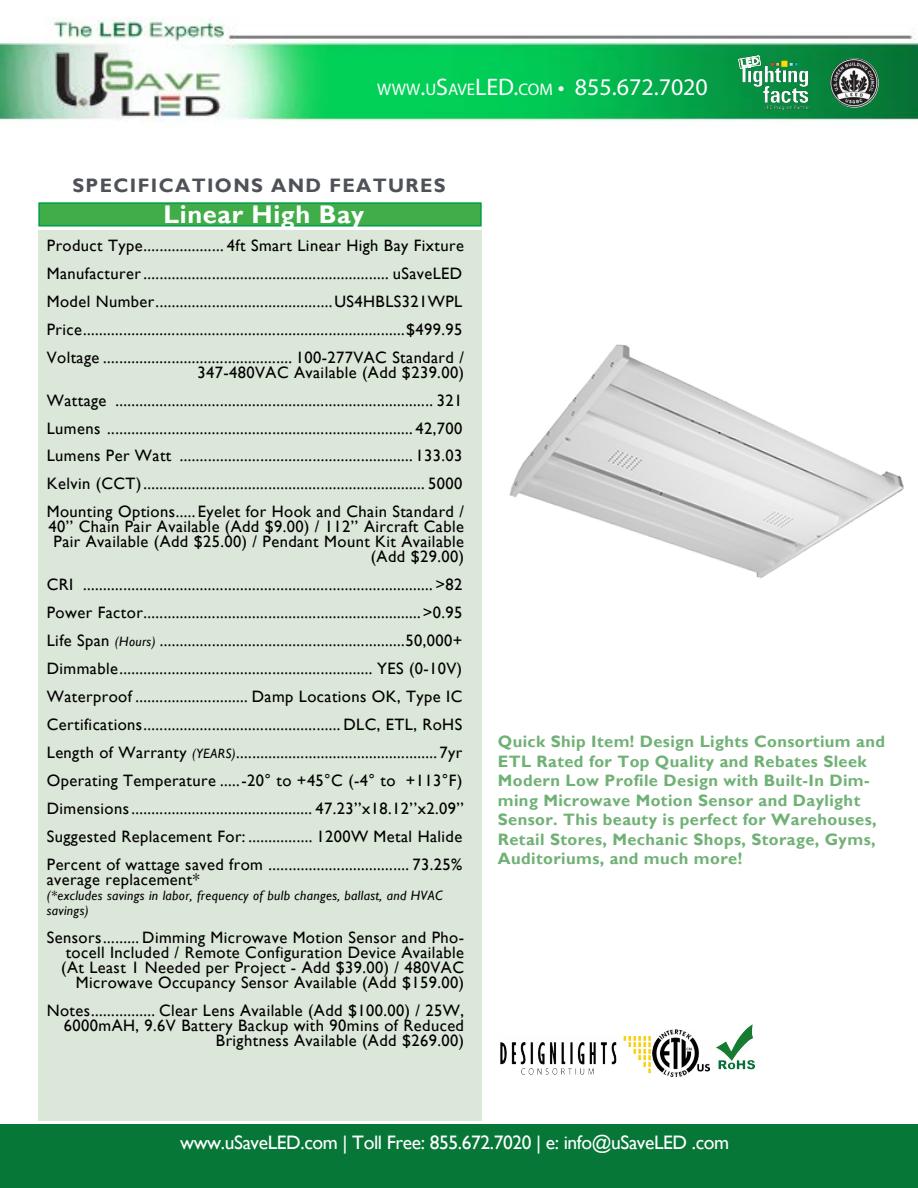
<style>
.page{position:relative;width:918px;height:1188px;background:#fff}
.page>*{position:absolute;margin:0;border:0;box-sizing:border-box;transform-origin:0 0}
.t1{font:700 25.5px "Gill Sans";letter-spacing:.025em;color:#fff}
.t2{font:24px "Myriad Pro";color:#fff}
.t3{font:19.5px "Gill Sans";letter-spacing:-.02em;color:#fff}
.t4{font:700 19.5px "Gill Sans";letter-spacing:.07em;color:#4e5158}
.t5{font:16.5px/27.9px "Gill Sans";letter-spacing:.025em;color:#000;text-align:justify}
.t6{font:700 16.5px/19.5px "Gill Sans";letter-spacing:.025em;color:#70b175}
.t7{font:italic 13.5px/15px "Gill Sans";letter-spacing:.025em;color:#000}
.s1{font-size:16.8px}
.s2{font-style:italic;font-size:13.5px}
</style>
<div class="page">
<div style="left:38px;top:230px;width:444px;height:890px;background:#dbe7d8"></div>
<div style="left:38px;top:202px;width:444px;height:25px;background:#41ad49;border:2px solid #019c49"></div>
<div style="left:0;top:1124px;width:918px;height:64px;background:#067737"></div>
<img style="left:0;top:17px;width:918px;height:105px">
<img style="left:738px;top:55px;width:72px;height:55px">
<img style="left:830px;top:58px;width:49px;height:50px;border-radius:25px">
<img style="left:653px;top:1029px;width:57px;height:47px">
<img style="left:716px;top:1025px;width:39px;height:45px">
<img style="left:500px;top:1036px;width:153px;height:39px">
<img style="left:509px;top:344px;width:395px;height:234px">
<h2 class="t2" style="left:377px;top:72px;width:332px"><span class="s1">WWW</span>.<span class="s1">U</span>S<span class="s1">AVE</span>LED.<span class="s1">COM</span> • 855.672.7020</h2>
<p class="t4" style="left:72px;top:173px;width:375px">SPECIFICATIONS AND FEATURES</p>
<h1 class="t1" style="left:163px;top:199px;width:202px">Linear High Bay</h1>
<p class="t5" style="left:47px;top:232px;width:419px">Product Type.................... 4ft Smart Linear High Bay Fixture Manufacturer............................................................. uSaveLED Model Number............................................US4HBLS321WPL Price.................................................................................$499.95<br>Voltage ............................................... 100-277VAC Standard /</p>
<p class="t5" style="left:47px;top:358px;width:419px;text-indent:151px">347-480VAC Available (Add $239.00)<br>Wattage ............................................................................... 321<br>Lumens ............................................................................ 42,700<br>Lumens Per Watt .......................................................... 133.03<br>Kelvin (CCT)...................................................................... 5000<br>Mounting Options..... Eyelet for Hook and Chain Standard /</p>
<p class="t5" style="left:48px;top:520px;width:417px;line-height:15px;text-align:right">40’’ Chain Pair Available (Add $9.00) / 112’’ Aircraft Cable<br>Pair Available (Add $25.00) / Pendant Mount Kit Available (Add $29.00)</p>
<p class="t5" style="left:47px;top:571px;width:419px">CRI ....................................................................................... &gt;82<br>Power Factor.....................................................................&gt;0.95<br>Life Span <span class="s2">(Hours)</span> .............................................................50,000+ Dimmable............................................................... YES (0-10V)<br>Waterproof ............................ Damp Locations OK, Type IC Certifications................................................. DLC, ETL, RoHS Length of Warranty <span class="s2">(YEARS)</span>.................................................. 7yr Operating Temperature .....-20° to +45°C (-4° to +113°F)<br>Dimensions............................................. 47.23’’x18.12’’x2.09’’ Suggested Replacement For: ................ 1200W Metal Halide Percent of wattage saved from ................................... 73.25%</p>
<p class="t5" style="left:47px;top:866px;width:154px">average replacement*</p>
<p class="t7" style="left:47px;top:888px;width:397px">(*excludes savings in labor, frequency of bulb changes, ballast, and HVAC savings)</p>
<p class="t5" style="left:47px;top:930px;width:419px;line-height:15px;text-align:right">Sensors......... Dimming Microwave Motion Sensor and Pho&shy;tocell Included / Remote Configuration Device Available (At Least 1 Needed per Project - Add $39.00) / 480VAC Microwave Occupancy Sensor Available (Add $159.00)</p>
<p class="t5" style="left:47px;top:1003px;width:419px;line-height:15px;text-align:right">Notes................ Clear Lens Available (Add $100.00) / 25W,<br>6000mAH, 9.6V Battery Backup with 90mins of Reduced<br>Brightness Available (Add $269.00)</p>
<p class="t6" style="left:498px;top:733px;width:389px">Quick Ship Item! Design Lights Consortium and ETL Rated for Top Quality and Rebates Sleek Modern Low Profile Design with Built-In Dim&shy;ming Microwave Motion Sensor and Daylight Sensor. This beauty is perfect for Warehouses, Retail Stores, Mechanic Shops, Storage, Gyms, Auditoriums, and much more!</p>
<p class="t3" style="left:180px;top:1131px;width:551px">www.uSaveLED.com | Toll Free: 855.672.7020 | e: info@uSaveLED .com</p>
</div>
